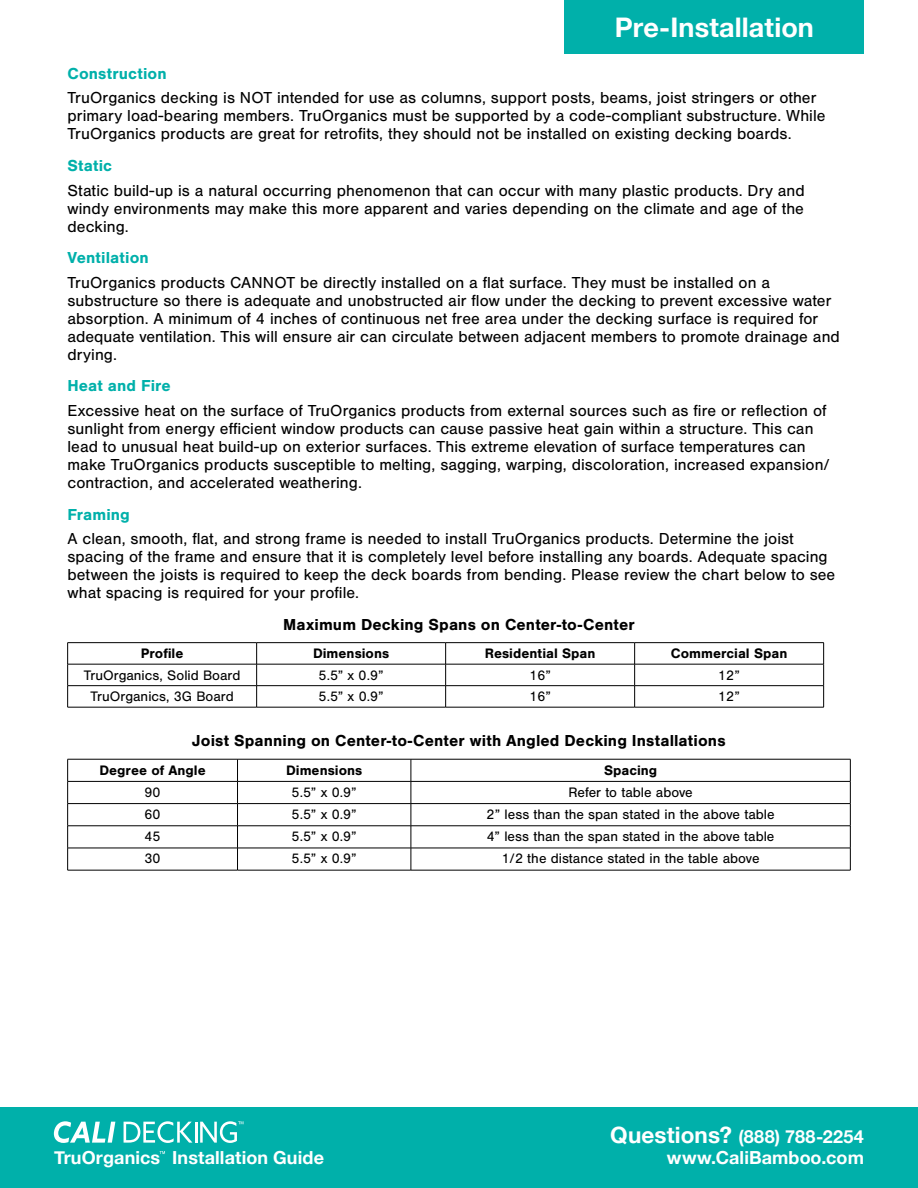
<style>
.page{position:relative;width:918px;height:1188px;background:#fff}
.page>*{position:absolute;margin:0;border:0;box-sizing:border-box;transform-origin:0 0}
.t1{font:700 27px "Helvetica Neue";letter-spacing:.005em;color:#fff}
.t2{font:700 18px "Helvetica Neue";letter-spacing:.005em;color:#fff}
.t3{font:16.5px/18px "Nimbus San";letter-spacing:.005em;color:#000}
.t4{font:700 16.5px "Nimbus San";letter-spacing:.005em;color:#000}
.t5{font:700 16.5px "Nimbus San";letter-spacing:.005em;color:#00b0aa}
.t6{font:14.25px "Nimbus San";color:#000}
.t7{font:700 14.25px "Nimbus San";color:#000}
.s1{font-size:22.5px}
</style>
<div class="page">
<div style="left:0;top:1107px;width:918px;height:81px;background:#00b0aa"></div>
<div style="left:565px;top:0;width:299px;height:54px;background:#00b0aa"></div>
<svg style="left:54px;top:1121px;width:61px;height:22px"></svg>
<svg style="left:124px;top:1121px;width:68px;height:22px"></svg>
<hr style="left:195px;top:1122px;width:2px;height:21px;background:#fff">
<svg style="left:200px;top:1121px;width:43px;height:22px"></svg>
<svg style="left:160px;top:1151px;width:5px;height:3px"></svg>
<hr style="left:68px;top:642px;width:189px;height:1px;background:#000">
<hr style="left:257px;top:642px;width:189px;height:1px;background:#000">
<hr style="left:446px;top:642px;width:189px;height:1px;background:#000">
<hr style="left:635px;top:642px;width:189px;height:1px;background:#000">
<hr style="left:68px;top:664px;width:189px;height:1px;background:#000">
<hr style="left:257px;top:664px;width:189px;height:1px;background:#000">
<hr style="left:446px;top:664px;width:189px;height:1px;background:#000">
<hr style="left:635px;top:664px;width:189px;height:1px;background:#000">
<hr style="left:68px;top:685px;width:189px;height:1px;background:#000">
<svg style="left:67px;top:643px;width:1px;height:64px"></svg>
<hr style="left:257px;top:685px;width:189px;height:1px;background:#000">
<svg style="left:256px;top:643px;width:1px;height:64px"></svg>
<hr style="left:446px;top:685px;width:189px;height:1px;background:#000">
<svg style="left:445px;top:643px;width:1px;height:64px"></svg>
<hr style="left:635px;top:685px;width:189px;height:1px;background:#000">
<svg style="left:634px;top:643px;width:1px;height:64px"></svg>
<svg style="left:823px;top:643px;width:1px;height:64px"></svg>
<hr style="left:68px;top:707px;width:189px;height:1px;background:#000">
<hr style="left:257px;top:707px;width:189px;height:1px;background:#000">
<hr style="left:446px;top:707px;width:189px;height:1px;background:#000">
<hr style="left:635px;top:707px;width:189px;height:1px;background:#000">
<hr style="left:67px;top:759px;width:171px;height:1px;background:#000">
<hr style="left:238px;top:759px;width:173px;height:1px;background:#000">
<hr style="left:411px;top:759px;width:439px;height:1px;background:#000">
<hr style="left:67px;top:781px;width:171px;height:1px;background:#000">
<hr style="left:238px;top:781px;width:173px;height:1px;background:#000">
<hr style="left:411px;top:781px;width:439px;height:1px;background:#000">
<hr style="left:67px;top:803px;width:171px;height:1px;background:#000">
<hr style="left:238px;top:803px;width:173px;height:1px;background:#000">
<hr style="left:411px;top:803px;width:439px;height:1px;background:#000">
<hr style="left:67px;top:826px;width:171px;height:1px;background:#000">
<hr style="left:238px;top:826px;width:173px;height:1px;background:#000">
<hr style="left:411px;top:826px;width:439px;height:1px;background:#000">
<hr style="left:67px;top:848px;width:171px;height:1px;background:#000">
<svg style="left:67px;top:759px;width:1px;height:111px"></svg>
<hr style="left:238px;top:848px;width:173px;height:1px;background:#000">
<svg style="left:237px;top:759px;width:1px;height:111px"></svg>
<hr style="left:411px;top:848px;width:439px;height:1px;background:#000">
<svg style="left:411px;top:759px;width:1px;height:111px"></svg>
<svg style="left:850px;top:759px;width:1px;height:111px"></svg>
<hr style="left:67px;top:870px;width:171px;height:1px;background:#000">
<hr style="left:238px;top:870px;width:173px;height:1px;background:#000">
<hr style="left:411px;top:870px;width:439px;height:1px;background:#000">
<h1 class="t1" style="left:615px;top:6px;width:200px">Pre-Installation</h1>
<p class="t5" style="left:68px;top:64px;width:101px">Construction</p>
<p class="t3" style="left:68px;top:89px;width:760px">TruOrganics decking is NOT intended for use as columns, support posts, beams, joist stringers or other primary load-bearing members. TruOrganics must be supported by a code-compliant substructure. While<br>TruOrganics products are great for retrofits, they should not be installed on existing decking boards.</p>
<p class="t5" style="left:68px;top:156px;width:46px">Static</p>
<p class="t3" style="left:68px;top:181px;width:739px;text-align:justify">Static build-up is a natural occurring phenomenon that can occur with many plastic products. Dry and windy environments may make this more apparent and varies depending on the climate and age of the decking.</p>
<p class="t5" style="left:68px;top:248px;width:83px">Ventilation</p>
<p class="t3" style="left:68px;top:274px;width:774px">TruOrganics products CANNOT be directly installed on a flat surface. They must be installed on a substructure so there is adequate and unobstructed air flow under the decking to prevent excessive water absorption. A minimum of 4 inches of continuous net free area under the decking surface is required for adequate ventilation. This will ensure air can circulate between adjacent members to promote drainage and drying.</p>
<p class="t5" style="left:68px;top:377px;width:105px">Heat and Fire</p>
<p class="t3" style="left:68px;top:402px;width:764px">Excessive heat on the surface of TruOrganics products from external sources such as fire or reflection of sunlight from energy efficient window products can cause passive heat gain within a structure. This can lead to unusual heat build-up on exterior surfaces. This extreme elevation of surface temperatures can make TruOrganics products susceptible to melting, sagging, warping, discoloration, increased expansion/ contraction, and accelerated weathering.</p>
<p class="t5" style="left:68px;top:505px;width:64px">Framing</p>
<p class="t3" style="left:68px;top:530px;width:769px">A clean, smooth, flat, and strong frame is needed to install TruOrganics products. Determine the joist spacing of the frame and ensure that it is completely level before installing any boards. Adequate spacing between the joists is required to keep the deck boards from bending. Please review the chart below to see what spacing is required for your profile.</p>
<p class="t4" style="left:283px;top:615px;width:353px">Maximum Decking Spans on Center-to-Center</p>
<p class="t7" style="left:141px;top:645px;width:44px">Profile</p>
<p class="t7" style="left:313px;top:645px;width:78px">Dimensions</p>
<p class="t7" style="left:485px;top:645px;width:112px">Residential Span</p>
<p class="t7" style="left:671px;top:645px;width:118px">Commercial Span</p>
<p class="t6" style="left:84px;top:667px;width:158px">TruOrganics, Solid Board</p>
<p class="t6" style="left:319px;top:667px;width:67px">5.5” x 0.9”</p>
<p class="t6" style="left:529px;top:667px;width:23px">16”</p>
<p class="t6" style="left:718px;top:667px;width:23px">12”</p>
<p class="t6" style="left:90px;top:689px;width:145px">TruOrganics, 3G Board</p>
<p class="t6" style="left:319px;top:689px;width:67px">5.5” x 0.9”</p>
<p class="t6" style="left:529px;top:689px;width:23px">16”</p>
<p class="t6" style="left:718px;top:689px;width:23px">12”</p>
<p class="t4" style="left:192px;top:732px;width:535px">Joist Spanning on Center-to-Center with Angled Decking Installations</p>
<p class="t7" style="left:99px;top:762px;width:108px">Degree of Angle</p>
<p class="t7" style="left:286px;top:762px;width:78px">Dimensions</p>
<p class="t7" style="left:604px;top:762px;width:55px">Spacing</p>
<p class="t6" style="left:145px;top:784px;width:17px">90</p>
<p class="t6" style="left:292px;top:784px;width:67px">5.5” x 0.9”</p>
<p class="t6" style="left:568px;top:784px;width:126px">Refer to table above</p>
<p class="t6" style="left:145px;top:807px;width:17px">60</p>
<p class="t6" style="left:292px;top:807px;width:67px">5.5” x 0.9”</p>
<p class="t6" style="left:487px;top:807px;width:290px">2” less than the span stated in the above table</p>
<p class="t6" style="left:145px;top:829px;width:17px">45</p>
<p class="t6" style="left:292px;top:829px;width:67px">5.5” x 0.9”</p>
<p class="t6" style="left:487px;top:829px;width:289px">4” less than the span stated in the above table</p>
<p class="t6" style="left:145px;top:851px;width:17px">30</p>
<p class="t6" style="left:292px;top:851px;width:67px">5.5” x 0.9”</p>
<p class="t6" style="left:502px;top:851px;width:259px">1/2 the distance stated in the table above</p>
<p class="t2" style="left:610px;top:1122px;width:255px"><span class="s1">Questions?</span> (888) 788-2254</p>
<p class="t2" style="left:54px;top:1143px;width:272px">TruOrganics Installation Guide</p>
<p class="t2" style="left:667px;top:1143px;width:199px">www.CaliBamboo.com</p>
</div>
